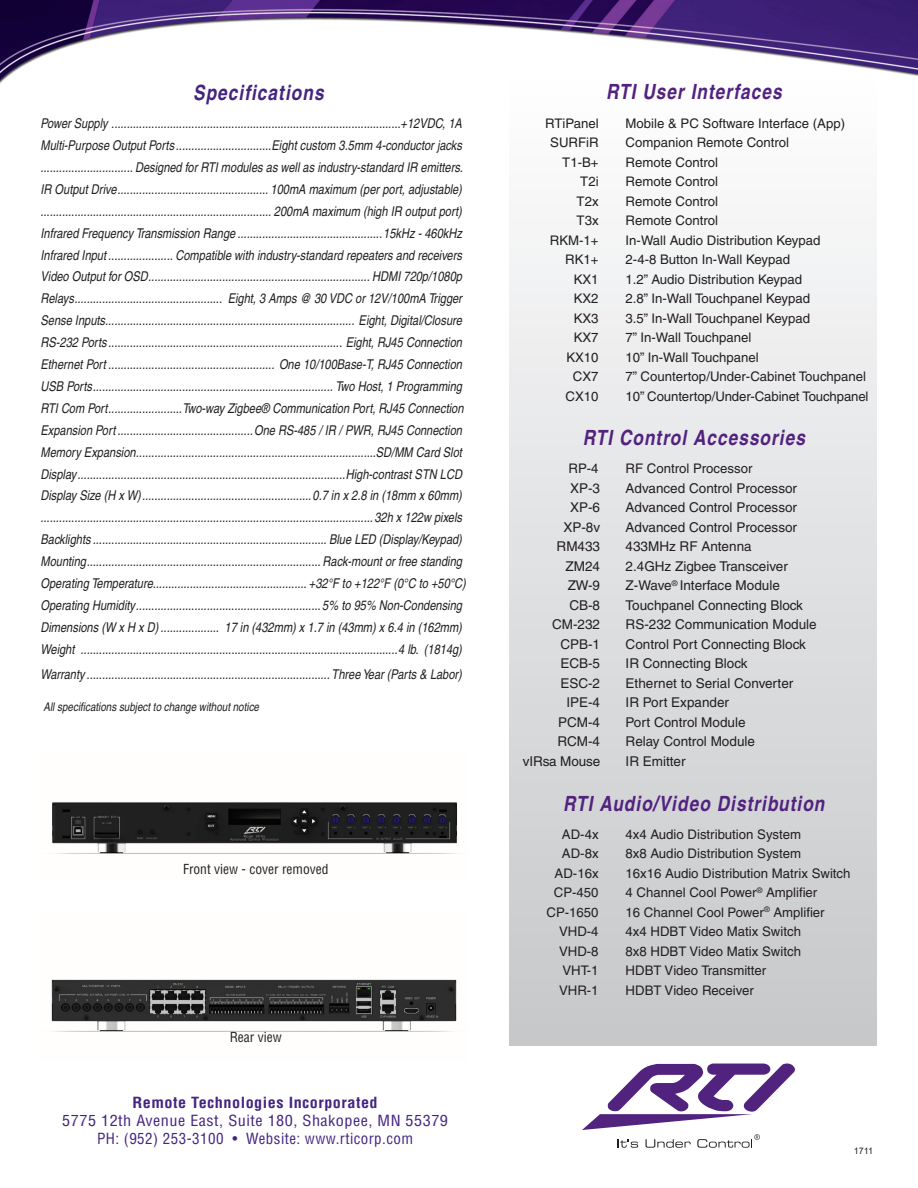
<style>
.page{position:relative;width:918px;height:1188px;background:#fff}
.page>*{position:absolute;margin:0;border:0;box-sizing:border-box;transform-origin:0 0}
.t1{font:italic 700 condensed 21px "Helvetica";letter-spacing:.05em;color:#52227f}
.t2{font:italic 700 condensed 21px "Helvetica";letter-spacing:.05em;color:#432480}
.t3{font:condensed 15px/18px "Helvetica";letter-spacing:.03em;color:#432480;text-align:center;scale:1.08 1}
.t4{font:700 condensed 15px "Helvetica";letter-spacing:.03em;color:#432480;scale:1.08 1}
.t5{font:italic condensed 13.5px/21.9px "Helvetica";color:#231f20}
.t6{font:13.5px "Helvetica";color:#231f20}
.t7{font:condensed 13.5px "Helvetica";color:#231f20}
.t8{font:13.2px "Helvetica";color:#231f20}
.t9{font:italic condensed 12px "Helvetica";color:#231f20}
.t10{font:9px "Arial";color:#231f20}
</style>
<div class="page">
<img style="left:0;top:0;width:918px;height:84px">
<svg style="left:582px;top:1064px;width:213px;height:84px"></svg>
<img style="left:52px;top:802px;width:407px;height:52px">
<img style="left:51px;top:979px;width:406px;height:53px">
<div style="left:509px;top:78px;width:368px;height:967px;background:linear-gradient(to bottom,#fdfefe,#c6c7c9)"></div>
<h1 class="t2" style="left:193px;top:79px;width:132px">Specifications</h1>
<p class="t5" style="left:40px;top:112px;width:427px">Power Supply ..............................................................................................+12VDC, 1A Multi-Purpose Output Ports ...............................Eight custom 3.5mm 4-conductor jacks .............................. Designed for RTI modules as well as industry-standard IR emitters.<br>IR Output Drive................................................. 100mA maximum (per port, adjustable) ........................................................................... 200mA maximum (high IR output port)<br>Infrared Frequency Transmission Range ...............................................15kHz - 460kHz Infrared Input ..................... Compatible with industry-standard repeaters and receivers Video Output for OSD........................................................................ HDMI 720p/1080p Relays................................................ Eight, 3 Amps @ 30 VDC or 12V/100mA Trigger Sense Inputs................................................................................. Eight, Digital/Closure RS-232 Ports............................................................................ Eight, RJ45 Connection Ethernet Port ...................................................... One 10/100Base-T, RJ45 Connection USB Ports.............................................................................. Two Host, 1 Programming RTI Com Port........................Two-way Zigbee® Communication Port, RJ45 Connection Expansion Port ............................................One RS-485 / IR / PWR, RJ45 Connection Memory Expansion..............................................................................SD/MM Card Slot Display.......................................................................................High-contrast STN LCD Display Size (H x W).......................................................0.7 in x 2.8 in (18mm x 60mm) ............................................................................................................32h x 122w pixels Backlights ............................................................................ Blue LED (Display/Keypad)<br>Mounting............................................................................ Rack-mount or free standing Operating Temperature.................................................. +32°F to +122°F (0°C to +50°C)<br>Operating Humidity............................................................ 5% to 95% Non-Condensing Dimensions (W x H x D) ................... 17 in (432mm) x 1.7 in (43mm) x 6.4 in (162mm)<br>Weight .......................................................................................................4 lb. (1814g)</p>
<p class="t5" style="left:40px;top:663px;width:423px">Warranty ............................................................................... Three Year (Parts &amp; Labor)</p>
<p class="t9" style="left:44px;top:700px;width:217px">All specifications subject to change without notice</p>
<p class="t7" style="left:183px;top:860px;width:147px">Front view - cover removed</p>
<p class="t7" style="left:230px;top:1029px;width:54px">Rear view</p>
<p class="t4" style="left:133px;top:1093px;width:228px">Remote Technologies Incorporated</p>
<p class="t3" style="left:62px;top:1112px;width:359px">5775 12th Avenue East, Suite 180, Shakopee, MN 55379<br>PH: (952) 253-3100 • Website: www.rticorp.com</p>
<h1 class="t1" style="left:606px;top:79px;width:177px">RTI User Interfaces</h1>
<p class="t8" style="left:545px;top:115px;width:55px">RTiPanel</p>
<p class="t8" style="left:626px;top:115px;width:221px">Mobile &amp; PC Software Interface (App)</p>
<p class="t8" style="left:550px;top:135px;width:50px">SURFiR</p>
<p class="t8" style="left:626px;top:135px;width:165px">Companion Remote Control</p>
<p class="t8" style="left:562px;top:154px;width:38px">T1-B+</p>
<p class="t8" style="left:626px;top:154px;width:94px">Remote Control</p>
<p class="t8" style="left:580px;top:174px;width:20px">T2i</p>
<p class="t8" style="left:626px;top:174px;width:94px">Remote Control</p>
<p class="t8" style="left:577px;top:193px;width:24px">T2x</p>
<p class="t8" style="left:626px;top:193px;width:94px">Remote Control</p>
<p class="t8" style="left:577px;top:213px;width:24px">T3x</p>
<p class="t8" style="left:626px;top:213px;width:94px">Remote Control</p>
<p class="t8" style="left:550px;top:232px;width:50px">RKM-1+</p>
<p class="t8" style="left:626px;top:232px;width:196px">In-Wall Audio Distribution Keypad</p>
<p class="t8" style="left:565px;top:252px;width:35px">RK1+</p>
<p class="t8" style="left:626px;top:252px;width:166px">2-4-8 Button In-Wall Keypad</p>
<p class="t8" style="left:574px;top:271px;width:26px">KX1</p>
<p class="t8" style="left:626px;top:271px;width:178px">1.2” Audio Distribution Keypad</p>
<p class="t8" style="left:574px;top:291px;width:26px">KX2</p>
<p class="t8" style="left:626px;top:291px;width:186px">2.8” In-Wall Touchpanel Keypad</p>
<p class="t8" style="left:574px;top:310px;width:26px">KX3</p>
<p class="t8" style="left:626px;top:310px;width:186px">3.5” In-Wall Touchpanel Keypad</p>
<p class="t8" style="left:574px;top:330px;width:26px">KX7</p>
<p class="t8" style="left:626px;top:330px;width:127px">7” In-Wall Touchpanel</p>
<p class="t8" style="left:566px;top:349px;width:34px">KX10</p>
<p class="t8" style="left:626px;top:349px;width:135px">10” In-Wall Touchpanel</p>
<p class="t8" style="left:573px;top:369px;width:27px">CX7</p>
<p class="t8" style="left:626px;top:369px;width:242px">7” Countertop/Under-Cabinet Touchpanel</p>
<p class="t8" style="left:566px;top:388px;width:35px">CX10</p>
<p class="t8" style="left:626px;top:388px;width:244px">10” Countertop/Under-Cabinet Touchpanel</p>
<h1 class="t1" style="left:583px;top:425px;width:224px">RTI Control Accessories</h1>
<p class="t8" style="left:569px;top:461px;width:32px">RP-4</p>
<p class="t8" style="left:626px;top:461px;width:128px">RF Control Processor</p>
<p class="t6" style="left:570px;top:480px;width:32px">XP-3</p>
<p class="t6" style="left:626px;top:480px;width:173px">Advanced Control Processor</p>
<p class="t6" style="left:570px;top:500px;width:32px">XP-6</p>
<p class="t6" style="left:626px;top:500px;width:173px">Advanced Control Processor</p>
<p class="t6" style="left:563px;top:519px;width:38px">XP-8v</p>
<p class="t6" style="left:626px;top:519px;width:173px">Advanced Control Processor</p>
<p class="t6" style="left:557px;top:539px;width:45px">RM433</p>
<p class="t6" style="left:626px;top:539px;width:128px">433MHz RF Antenna</p>
<p class="t6" style="left:566px;top:558px;width:36px">ZM24</p>
<p class="t6" style="left:626px;top:558px;width:164px">2.4GHz Zigbee Transceiver</p>
<p class="t6" style="left:568px;top:578px;width:34px">ZW-9</p>
<p class="t6" style="left:626px;top:578px;width:156px">Z-Wave<sup>®</sup> Interface Module</p>
<p class="t6" style="left:569px;top:597px;width:32px">CB-8</p>
<p class="t6" style="left:626px;top:597px;width:179px">Touchpanel Connecting Block</p>
<p class="t6" style="left:552px;top:617px;width:50px">CM-232</p>
<p class="t6" style="left:626px;top:617px;width:193px">RS-232 Communication Module</p>
<p class="t6" style="left:560px;top:636px;width:41px">CPB-1</p>
<p class="t6" style="left:626px;top:636px;width:182px">Control Port Connecting Block</p>
<p class="t6" style="left:560px;top:656px;width:41px">ECB-5</p>
<p class="t6" style="left:626px;top:656px;width:124px">IR Connecting Block</p>
<p class="t6" style="left:560px;top:675px;width:41px">ESC-2</p>
<p class="t6" style="left:626px;top:675px;width:169px">Ethernet to Serial Converter</p>
<p class="t6" style="left:566px;top:695px;width:35px">IPE-4</p>
<p class="t6" style="left:626px;top:695px;width:105px">IR Port Expander</p>
<p class="t6" style="left:558px;top:714px;width:43px">PCM-4</p>
<p class="t6" style="left:626px;top:714px;width:121px">Port Control Module</p>
<p class="t6" style="left:557px;top:734px;width:44px">RCM-4</p>
<p class="t6" style="left:626px;top:734px;width:131px">Relay Control Module</p>
<p class="t6" style="left:523px;top:753px;width:79px">vIRsa Mouse</p>
<p class="t6" style="left:626px;top:753px;width:62px">IR Emitter</p>
<h1 class="t1" style="left:563px;top:790px;width:263px">RTI Audio/Video Distribution</h1>
<p class="t8" style="left:562px;top:827px;width:38px">AD-4x</p>
<p class="t8" style="left:626px;top:827px;width:177px">4x4 Audio Distribution System</p>
<p class="t8" style="left:562px;top:846px;width:38px">AD-8x</p>
<p class="t8" style="left:626px;top:846px;width:177px">8x8 Audio Distribution System</p>
<p class="t8" style="left:555px;top:866px;width:46px">AD-16x</p>
<p class="t8" style="left:626px;top:866px;width:226px">16x16 Audio Distribution Matrix Switch</p>
<p class="t8" style="left:554px;top:885px;width:46px">CP-450</p>
<p class="t8" style="left:626px;top:885px;width:193px">4 Channel Cool Power<sup>®</sup> Amplifier</p>
<p class="t8" style="left:547px;top:905px;width:54px">CP-1650</p>
<p class="t8" style="left:626px;top:905px;width:201px">16 Channel Cool Power<sup>®</sup> Amplifier</p>
<p class="t8" style="left:559px;top:924px;width:41px">VHD-4</p>
<p class="t8" style="left:626px;top:924px;width:177px">4x4 HDBT Video Matix Switch</p>
<p class="t8" style="left:559px;top:944px;width:41px">VHD-8</p>
<p class="t8" style="left:626px;top:944px;width:177px">8x8 HDBT Video Matix Switch</p>
<p class="t8" style="left:562px;top:963px;width:38px">VHT-1</p>
<p class="t8" style="left:626px;top:963px;width:142px">HDBT Video Transmitter</p>
<p class="t8" style="left:559px;top:983px;width:41px">VHR-1</p>
<p class="t8" style="left:626px;top:983px;width:130px">HDBT Video Receiver</p>
<p class="t10" style="left:854px;top:1145px;width:21px">1711</p>
</div>
